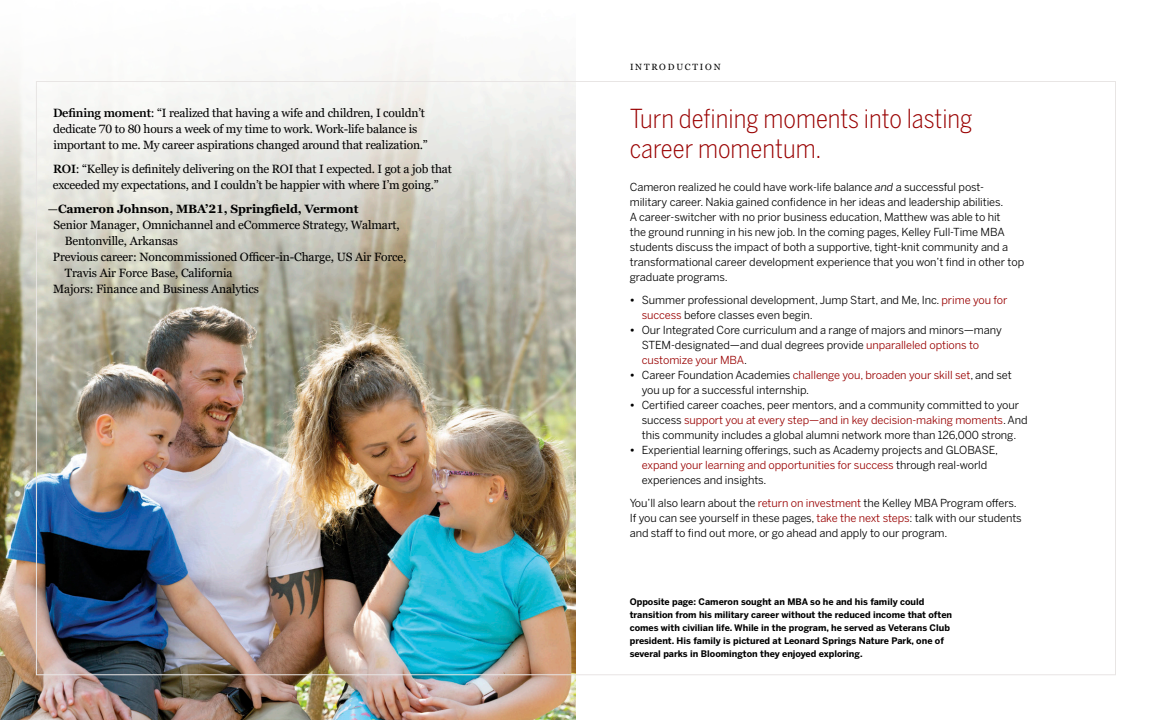
<style>
.page{position:relative;width:1152px;height:720px;background:#fff}
.page>*{position:absolute;margin:0;border:0;box-sizing:border-box;transform-origin:0 0}
.H1{font:300 26px/30px "Benton Sans Cond";color:#900}
.Large_Quote{font:12px/16px "Georgia Pro";letter-spacing:-.015em;color:#000}
.Large_Quote-2{font:700 12px "Georgia Pro";letter-spacing:-.01em;color:#000}
.H2{font:11px/15px "Benton Sans";letter-spacing:-.005em;color:#000}
.t1{font:700 9px/13px "Benton Sans";color:#000}
.t2{font:9px "Georgia Pro";letter-spacing:.2em;color:#000}
.s1{font-weight:600}
.s2{font-weight:400}
.s3{font-style:italic}
.s4{font-weight:700}
.s5{color:#900}
</style>
<div class="page">
<img style="left:0;top:56px;width:576px;height:664px">
<p class="Large_Quote" style="left:53px;top:105px;width:376px"><span class="s1">Defining moment</span>: “I realized that having a wife and children, I couldn’t dedicate 70 to 80 hours a week of my time to work. Work-life balance is important to me. My career aspirations changed around that realization.”</p>
<p class="Large_Quote" style="left:53px;top:161px;width:401px"><span class="s1">ROI</span>: “Kelley is definitely delivering on the ROI that I expected. I got a job that exceeded my expectations, and I couldn’t be happier with where I’m going.”</p>
<p class="Large_Quote-2" style="left:48px;top:202px;width:312px"><span class="s2">—</span>Cameron Johnson, MBA’21, Springfield, Vermont</p>
<p class="Large_Quote" style="left:54px;top:217px;width:348px">Senior Manager, Omnichannel and eCommerce Strategy, Walmart,</p>
<p class="Large_Quote" style="left:65px;top:233px;width:115px">Bentonville, Arkansas</p>
<p class="Large_Quote" style="left:65px;top:249px;width:343px;text-indent:-12px">Previous career: Noncommissioned Officer-in-Charge, US Air Force,<br>Travis Air Force Base, California</p>
<p class="Large_Quote" style="left:53px;top:281px;width:207px">Majors: Finance and Business Analytics</p>
<h1 class="t2" style="left:630px;top:62px;width:92px">INTRODUCTION</h1>
<h2 class="H1" style="left:630px;top:103px;width:344px">Turn defining moments into lasting career momentum.</h2>
<h3 class="H2" style="left:630px;top:179px;width:396px">Cameron realized he could have work-life balance <span class="s3">and</span> a successful post&shy;military career. Nakia gained confidence in her ideas and leadership abilities.<br>A career-switcher with no prior business education, Matthew was able to hit<br>the ground running in his new job. In the coming pages, Kelley Full-Time MBA students discuss the impact of both a supportive, tight-knit community and a transformational career development experience that you won’t find in other top graduate programs.</h3>
<h3 class="H2" style="left:642px;top:292px;width:367px;text-indent:-12px"><span class="s4">•</span> Summer professional development, Jump Start, and Me, Inc. <span class="s5">prime you for success</span> before classes even begin.</h3>
<h3 class="H2" style="left:642px;top:322px;width:362px;text-indent:-12px"><span class="s4">•</span> Our Integrated Core curriculum and a range of majors and minors—many<br>STEM-designated—and dual degrees provide <span class="s5">unparalleled options to customize your MBA</span>.</h3>
<h3 class="H2" style="left:642px;top:367px;width:371px;text-indent:-12px"><span class="s4">•</span> Career Foundation Academies <span class="s5">challenge you, broaden your skill set</span>, and set you up for a successful internship.</h3>
<h3 class="H2" style="left:642px;top:397px;width:388px;text-indent:-12px"><span class="s4">•</span> Certified career coaches, peer mentors, and a community committed to your success <span class="s5">support you at every step—and in key decision-making moments</span>. And this community includes a global alumni network more than 126,000 strong.</h3>
<h3 class="H2" style="left:642px;top:442px;width:358px;text-indent:-12px"><span class="s4">•</span> Experiential learning offerings, such as Academy projects and GLOBASE, <span class="s5">expand your learning and opportunities for success</span> through real-world experiences and insights.</h3>
<h3 class="H2" style="left:630px;top:495px;width:394px">You’ll also learn about the <span class="s5">return on investment</span> the Kelley MBA Program offers.<br>If you can see yourself in these pages, <span class="s5">take the next steps</span>: talk with our students and staff to find out more, or go ahead and apply to our program.</h3>
<p class="t1" style="left:630px;top:595px;width:324px">Opposite page: Cameron sought an MBA so he and his family could transition from his military career without the reduced income that often comes with civilian life. While in the program, he served as Veterans Club president. His family is pictured at Leonard Springs Nature Park, one of several parks in Bloomington they enjoyed exploring.</p>
</div>
